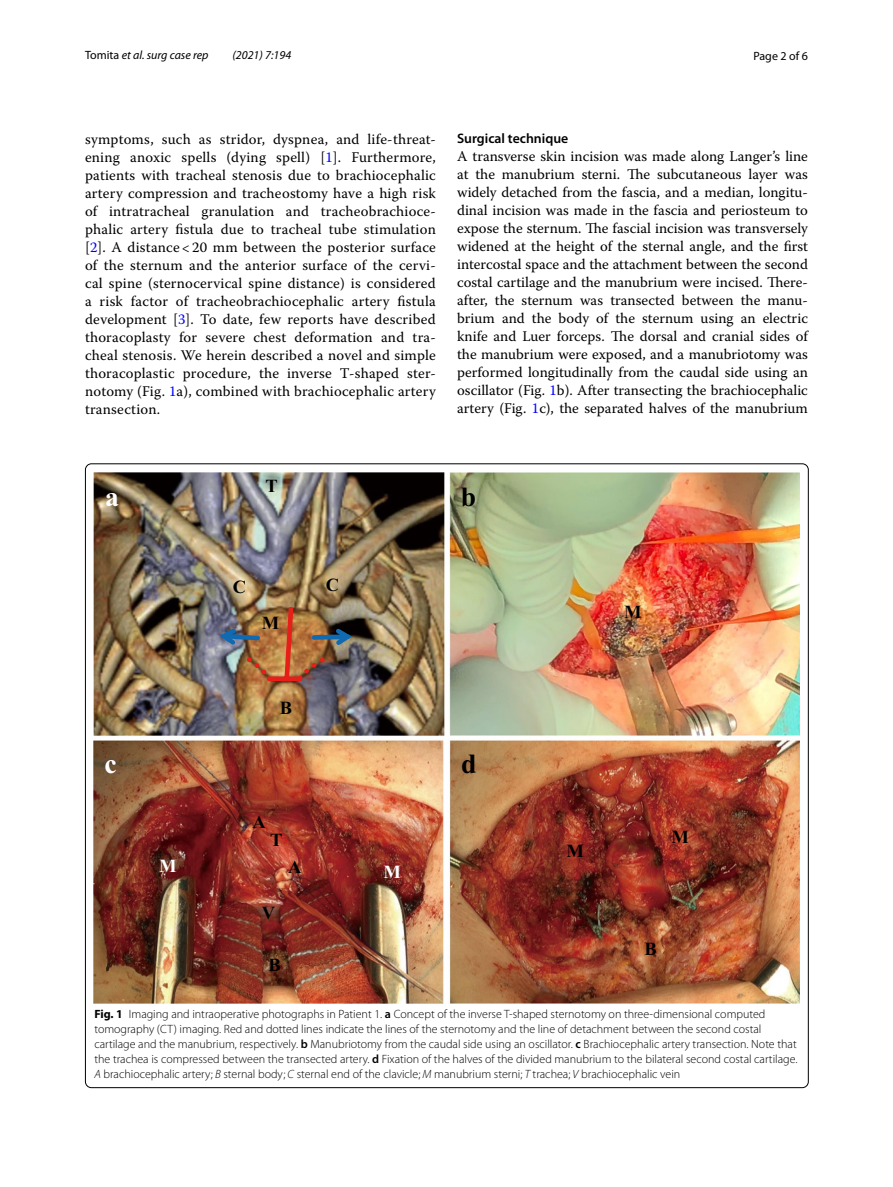
<style>
.page{position:relative;width:893px;height:1187px;background:#fff}
.page>*{position:absolute;margin:0;border:0;box-sizing:border-box;transform-origin:0 0}
.t1{font:700 27.75px "Times New Roman";color:#fff}
.t2{font:700 27.75px "Times New Roman";color:#000}
.t3{font:700 18.45px "Times New Roman";color:#000}
.t4{font:700 18.45px "Times New Roman";color:#fff}
.t5{font:14.7px/18px "Warnock Pro";letter-spacing:.01em;color:#000;text-align:justify}
.t6{font:600 13.8px "Myriad Pro";color:#000}
.t7{font:300 12px/15px "Myriad Pro";color:#000}
.t8{font:italic 12px "Myriad Pro";color:#000}
.t9{font:12px "Myriad Pro";color:#000}
.s1{font-style:normal}
.s2{color:#00f}
.s3{font-weight:700}
.s4{font-weight:600}
.s5{font-style:italic}
</style>
<div class="page">
<img style="left:94px;top:473px;width:706px;height:529px">
<img style="left:215px;top:604px;width:141px;height:80px">
<p class="t8" style="left:85px;top:48px;width:125px"><span class="s1">Tomita</span> et al. surg case rep</p>
<p class="t8" style="left:233px;top:48px;width:60px">(2021) 7:194</p>
<p class="t9" style="left:753px;top:48px;width:56px">Page 2 of 6</p>
<p class="t5" style="left:85px;top:130px;width:352px">symptoms, such as stridor, dyspnea, and life-threat&shy;ening anoxic spells (dying spell) [<span class="s2">1</span>]. Furthermore, patients with tracheal stenosis due to brachiocephalic artery compression and tracheostomy have a high risk of intratracheal granulation and tracheobrachioce&shy;phalic artery fistula due to tracheal tube stimulation [<span class="s2">2</span>]. A distance &lt; 20 mm between the posterior surface of the sternum and the anterior surface of the cervi&shy;cal spine (sternocervical spine distance) is considered a risk factor of tracheobrachiocephalic artery fistula development [<span class="s2">3</span>]. To date, few reports have described thoracoplasty for severe chest deformation and tra&shy;cheal stenosis. We herein described a novel and simple thoracoplastic procedure, the inverse T-shaped ster&shy;notomy (Fig. <span class="s2">1</span>a), combined with brachiocephalic artery transection.</p>
<p class="t6" style="left:457px;top:130px;width:113px">Surgical technique</p>
<p class="t5" style="left:457px;top:147px;width:352px">A transverse skin incision was made along Langer’s line at the manubrium sterni. The subcutaneous layer was widely detached from the fascia, and a median, longitu&shy;dinal incision was made in the fascia and periosteum to expose the sternum. The fascial incision was transversely widened at the height of the sternal angle, and the first intercostal space and the attachment between the second costal cartilage and the manubrium were incised. There&shy;after, the sternum was transected between the manu&shy;brium and the body of the sternum using an electric knife and Luer forceps. The dorsal and cranial sides of the manubrium were exposed, and a manubriotomy was performed longitudinally from the caudal side using an oscillator (Fig. <span class="s2">1</span>b). After transecting the brachiocephalic artery (Fig. <span class="s2">1</span>c), the separated halves of the manubrium</p>
<h1 class="t1" style="left:105px;top:477px;width:15px">a</h1>
<p class="t3" style="left:266px;top:473px;width:14px">T</p>
<p class="t3" style="left:233px;top:574px;width:15px">C</p>
<p class="t3" style="left:326px;top:572px;width:15px">C</p>
<p class="t3" style="left:262px;top:610px;width:19px">M</p>
<p class="t3" style="left:280px;top:695px;width:14px">B</p>
<h1 class="t2" style="left:461px;top:477px;width:17px">b</h1>
<h1 class="t1" style="left:104px;top:744px;width:14px">c</h1>
<h1 class="t2" style="left:461px;top:744px;width:17px">d</h1>
<p class="t3" style="left:252px;top:808px;width:15px">A</p>
<p class="t4" style="left:159px;top:852px;width:19px">M</p>
<p class="t3" style="left:270px;top:826px;width:14px">T</p>
<p class="t3" style="left:288px;top:854px;width:15px">A</p>
<p class="t3" style="left:262px;top:900px;width:15px">V</p>
<p class="t3" style="left:269px;top:951px;width:14px">B</p>
<p class="t4" style="left:383px;top:859px;width:19px">M</p>
<p class="t3" style="left:624px;top:599px;width:19px">M</p>
<p class="t3" style="left:566px;top:837px;width:19px">M</p>
<p class="t3" style="left:672px;top:823px;width:19px">M</p>
<p class="t3" style="left:645px;top:935px;width:14px">B</p>
<p class="t7" style="left:94px;top:1006px;width:704px"><span class="s3">Fig. 1</span> Imaging and intraoperative photographs in Patient 1. <span class="s4">a</span> Concept of the inverse T-shaped sternotomy on three-dimensional computed tomography (CT) imaging. Red and dotted lines indicate the lines of the sternotomy and the line of detachment between the second costal cartilage and the manubrium, respectively. <span class="s4">b</span> Manubriotomy from the caudal side using an oscillator. <span class="s4">c</span> Brachiocephalic artery transection. Note that the trachea is compressed between the transected artery. <span class="s4">d</span> Fixation of the halves of the divided manubrium to the bilateral second costal cartilage.<br><span class="s5">A</span> brachiocephalic artery; <span class="s5">B</span> sternal body; <span class="s5">C</span> sternal end of the clavicle; <span class="s5">M</span> manubrium sterni; <span class="s5">T</span> trachea; <span class="s5">V</span> brachiocephalic vein</p>
</div>
